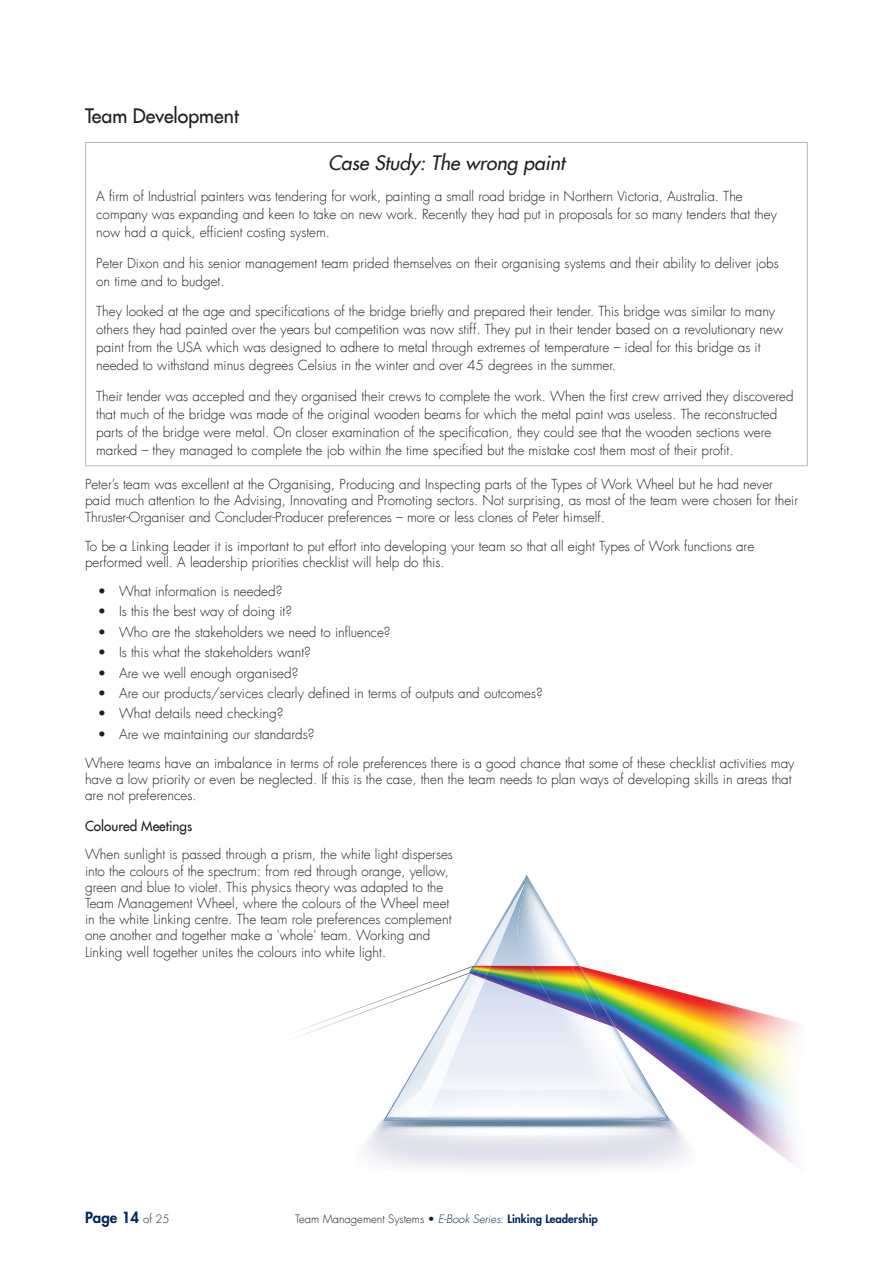
<style>
.page{position:relative;width:893px;height:1263px;background:#fff}
.page>*{position:absolute;margin:0;border:0;box-sizing:border-box;transform-origin:0 0}
.t1{font:italic 19.5px "Futura LT";color:#231f20}
.t2{font:19.5px "Futura LT";color:#231f20}
.t3{font:800 15px "Futura LT";color:#00285f}
.t4{font:300 13.5px/16.2px "Futura LT";color:#231f20}
.t5{font:13.5px "Futura LT";color:#231f20}
.t6{font:300 11.25px "Futura LT";color:#231f20}
.s1{font-weight:300;font-size:11.25px;color:#231f20}
.s2{font-style:italic;color:#00285f}
.s3{color:#00285f}
.s4{font-weight:800;color:#00285f}
</style>
<div class="page">
<hr style="left:85px;top:142px;width:723px;height:1px;background:#bcbdc0">
<hr style="left:85px;top:143px;width:1px;height:322px;background:#bcbdc0">
<hr style="left:807px;top:143px;width:1px;height:322px;background:#bcbdc0">
<hr style="left:85px;top:465px;width:723px;height:1px;background:#bcbdc0">
<img style="left:374px;top:1121px;width:206px;height:37px">
<img style="left:381px;top:1126px;width:199px;height:9px">
<div style="left:482px;top:1072px;width:98px;height:17px;background:#f2f4f9"></div>
<div style="left:482px;top:1089px;width:98px;height:20px;background:#f3f5fa"></div>
<img style="left:522px;top:879px;width:11px;height:87px">
<img style="left:532px;top:885px;width:47px;height:81px">
<img style="left:482px;top:979px;width:3px;height:96px">
<img style="left:508px;top:883px;width:17px;height:83px">
<img style="left:476px;top:907px;width:35px;height:59px">
<img style="left:485px;top:966px;width:46px;height:38px">
<img style="left:531px;top:966px;width:40px;height:55px">
<img style="left:571px;top:966px;width:9px;height:61px">
<img style="left:482px;top:966px;width:9px;height:13px">
<img style="left:580px;top:967px;width:219px;height:206px">
<img style="left:583px;top:971px;width:33px;height:57px">
<img style="left:583px;top:971px;width:20px;height:35px">
<svg style="left:579px;top:966px;width:4px;height:5px"></svg>
<svg style="left:295px;top:965px;width:187px;height:156px"></svg>
<h1 class="t2" style="left:85px;top:103px;width:155px">Team Development</h1>
<h1 class="t1" style="left:328px;top:151px;width:238px">Case Study: The wrong paint</h1>
<p class="t4" style="left:96px;top:187px;width:682px;line-height:18px">A firm of Industrial painters was tendering for work, painting a small road bridge in Northern Victoria, Australia. The company was expanding and keen to take on new work. Recently they had put in proposals for so many tenders that they now had a quick, efficient costing system.</p>
<p class="t4" style="left:96px;top:254px;width:684px;line-height:18px">Peter Dixon and his senior management team prided themselves on their organising systems and their ability to deliver jobs on time and to budget.</p>
<p class="t4" style="left:96px;top:303px;width:689px;line-height:18px">They looked at the age and specifications of the bridge briefly and prepared their tender. This bridge was similar to many others they had painted over the years but competition was now stiff. They put in their tender based on a revolutionary new paint from the USA which was designed to adhere to metal through extremes of temperature – ideal for this bridge as it needed to withstand minus degrees Celsius in the winter and over 45 degrees in the summer.</p>
<p class="t4" style="left:96px;top:388px;width:699px;line-height:18px">Their tender was accepted and they organised their crews to complete the work. When the first crew arrived they discovered that much of the bridge was made of the original wooden beams for which the metal paint was useless. The reconstructed parts of the bridge were metal. On closer examination of the specification, they could see that the wooden sections were marked – they managed to complete the job within the time specified but the mistake cost them most of their profit.</p>
<p class="t4" style="left:85px;top:477px;width:715px">Peter’s team was excellent at the Organising, Producing and Inspecting parts of the Types of Work Wheel but he had never paid much attention to the Advising, Innovating and Promoting sectors. Not surprising, as most of the team were chosen for their<br>Thruster-Organiser and Concluder-Producer preferences – more or less clones of Peter himself.</p>
<p class="t4" style="left:85px;top:538px;width:671px">To be a Linking Leader it is important to put effort into developing your team so that all eight Types of Work functions are performed well. A leadership priorities checklist will help do this.</p>
<p class="t4" style="left:98px;top:583px;width:186px">• What information is needed?</p>
<p class="t4" style="left:98px;top:604px;width:196px">• Is this the best way of doing it?</p>
<p class="t4" style="left:98px;top:624px;width:294px">• Who are the stakeholders we need to influence?</p>
<p class="t4" style="left:98px;top:644px;width:215px">• Is this what the stakeholders want?</p>
<p class="t4" style="left:98px;top:665px;width:202px">• Are we well enough organised?</p>
<p class="t4" style="left:98px;top:685px;width:446px">• Are our products/services clearly defined in terms of outputs and outcomes?</p>
<p class="t4" style="left:98px;top:706px;width:187px">• What details need checking?</p>
<p class="t4" style="left:85px;top:720px;width:711px;line-height:29px;text-indent:13px">• Are we maintaining our standards?<br>Where teams have an imbalance in terms of role preferences there is a good chance that some of these checklist activities may</p>
<p class="t4" style="left:85px;top:771px;width:708px">have a low priority or even be neglected. If this is the case, then the team needs to plan ways of developing skills in areas that are not preferences.</p>
<p class="t5" style="left:85px;top:817px;width:109px">Coloured Meetings</p>
<p class="t4" style="left:85px;top:847px;width:369px">When sunlight is passed through a prism, the white light disperses into the colours of the spectrum: from red through orange, yellow, green and blue to violet. This physics theory was adapted to the Team Management Wheel, where the colours of the Wheel meet in the white Linking centre. The team role preferences complement one another and together make a 'whole' team. Working and Linking well together unites the colours into white light.</p>
<p class="t3" style="left:85px;top:1207px;width:86px">Page 14 <span class="s1">of 25</span></p>
<p class="t6" style="left:295px;top:1212px;width:304px">Team Management Systems • <span class="s2">E-Book Series</span><span class="s3">:</span> <span class="s4">Linking Leadership</span></p>
</div>
